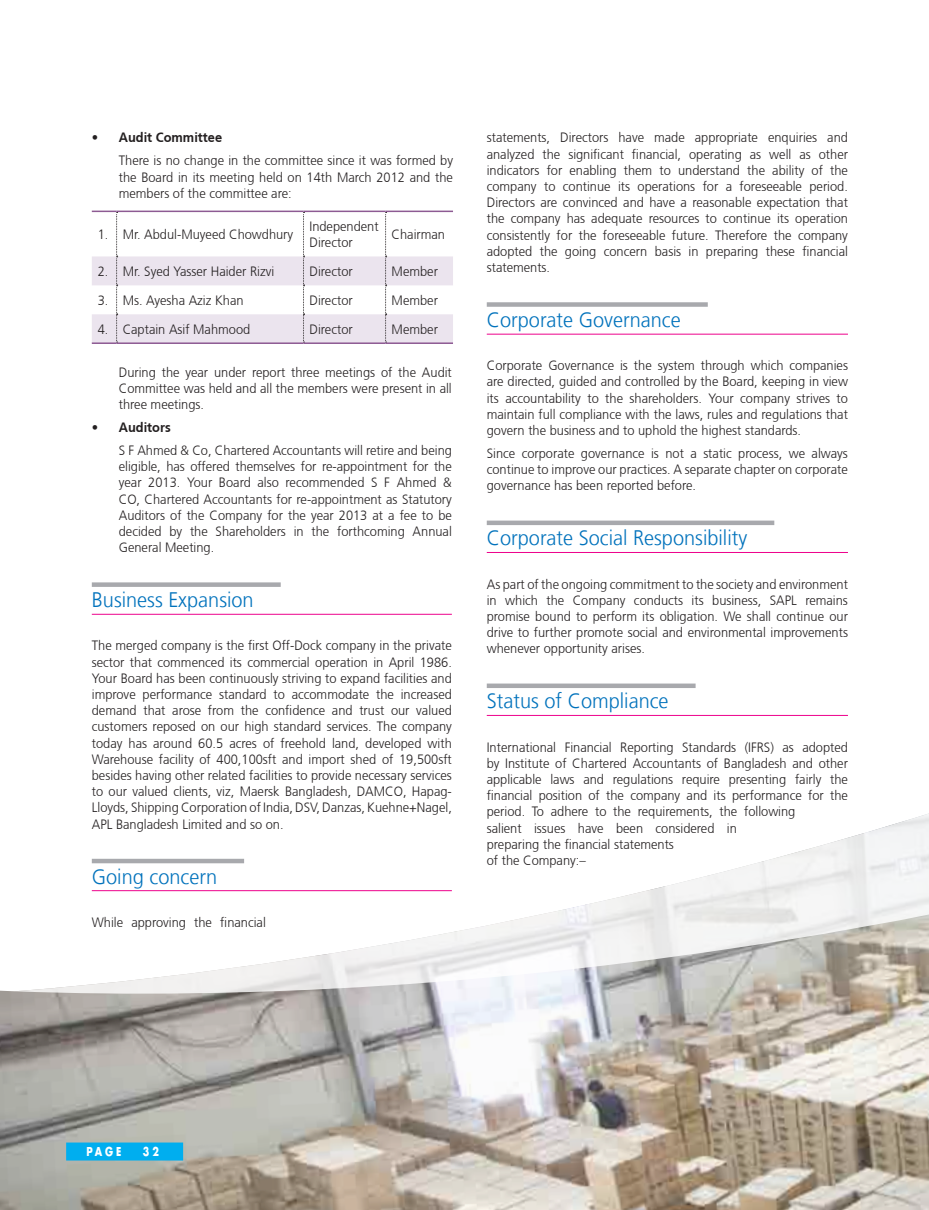
<style>
.page{position:relative;width:929px;height:1210px;background:#fff}
.page>*{position:absolute;margin:0;border:0;box-sizing:border-box;transform-origin:0 0}
.t1{font:300 21px "Frutiger LT";color:#0072bc;scale:.95 1}
.t2{font:300 13.5px/16.2px "Frutiger CE";color:#231f20;text-align:justify;scale:.95 1}
.t3{font:700 13.5px "Frutiger CE";color:#231f20;scale:.95 1}
.t4{font:700 12px "Futura LT";color:#fff;scale:.8 1}
</style>
<div class="page">
<img style="left:0;top:990px;width:929px;height:220px">
<div style="left:66px;top:1142px;width:117px;height:18px;background:#00aeef"></div>
<svg style="left:15px;top:520px;width:914px;height:475px"></svg>
<div style="left:92px;top:582px;width:189px;height:5px;background:#a8a9ad"></div>
<hr style="left:92px;top:614px;width:360px;height:1px;background:#ed028c">
<hr style="left:92px;top:859px;width:152px;height:4px;background:#a8a9ad">
<hr style="left:92px;top:890px;width:360px;height:1px;background:#ed028c">
<svg style="left:92px;top:211px;width:361px;height:131px"></svg>
<hr style="left:117px;top:211px;width:186px;height:1px;background:#8d5a93">
<hr style="left:303px;top:211px;width:83px;height:1px;background:#8d5a93">
<hr style="left:386px;top:211px;width:67px;height:1px;background:#8d5a93">
<hr style="left:92px;top:342px;width:25px;height:2px;background:#8d5a93">
<hr style="left:117px;top:342px;width:186px;height:2px;background:#8d5a93">
<hr style="left:303px;top:342px;width:83px;height:2px;background:#8d5a93">
<hr style="left:386px;top:342px;width:67px;height:2px;background:#8d5a93">
<div style="left:487px;top:302px;width:221px;height:5px;background:#a8a9ad"></div>
<hr style="left:487px;top:334px;width:361px;height:1px;background:#ed028c">
<div style="left:487px;top:520px;width:287px;height:5px;background:#a8a9ad"></div>
<hr style="left:487px;top:552px;width:361px;height:1px;background:#ed028c">
<div style="left:487px;top:683px;width:208px;height:5px;background:#a8a9ad"></div>
<hr style="left:487px;top:715px;width:361px;height:1px;background:#ed028c">
<p class="t3" style="left:92px;top:130px;width:139px">• Audit Committee</p>
<p class="t2" style="left:119px;top:152px;width:353px">There is no change in the committee since it was formed by the Board in its meeting held on 14th March 2012 and the members of the committee are:</p>
<p class="t2" style="left:98px;top:226px;width:207px">1. Mr. Abdul-Muyeed Chowdhury</p>
<p class="t2" style="left:309px;top:218px;width:74px">Independent<br>Director</p>
<p class="t2" style="left:392px;top:226px;width:58px">Chairman</p>
<p class="t2" style="left:98px;top:263px;width:187px">2. Mr. Syed Yasser Haider Rizvi</p>
<p class="t2" style="left:309px;top:263px;width:47px">Director</p>
<p class="t2" style="left:392px;top:263px;width:50px">Member</p>
<p class="t2" style="left:98px;top:292px;width:155px">3. Ms. Ayesha Aziz Khan</p>
<p class="t2" style="left:309px;top:292px;width:47px">Director</p>
<p class="t2" style="left:392px;top:292px;width:50px">Member</p>
<p class="t2" style="left:98px;top:321px;width:162px">4. Captain Asif Mahmood</p>
<p class="t2" style="left:309px;top:321px;width:47px">Director</p>
<p class="t2" style="left:392px;top:321px;width:50px">Member</p>
<p class="t2" style="left:119px;top:364px;width:352px">During the year under report three meetings of the Audit Committee was held and all the members were present in all three meetings.</p>
<p class="t3" style="left:92px;top:419px;width:85px">• Auditors</p>
<p class="t2" style="left:119px;top:442px;width:352px">S F Ahmed &amp; Co, Chartered Accountants will retire and being eligible, has offered themselves for re-appointment for the year 2013. Your Board also recommended S F Ahmed &amp; CO, Chartered Accountants for re-appointment as Statutory Auditors of the Company for the year 2013 at a fee to be decided by the Shareholders in the forthcoming Annual General Meeting.</p>
<h1 class="t1" style="left:92px;top:588px;width:172px">Business Expansion</h1>
<p class="t2" style="left:92px;top:637px;width:380px">The merged company is the first Off-Dock company in the private sector that commenced its commercial operation in April 1986.<br>Your Board has been continuously striving to expand facilities and improve performance standard to accommodate the increased demand that arose from the confidence and trust our valued customers reposed on our high standard services. The company today has around 60.5 acres of freehold land, developed with Warehouse facility of 400,100sft and import shed of 19,500sft besides having other related facilities to provide necessary services to our valued clients, viz, Maersk Bangladesh, DAMCO, Hapag-Lloyds, Shipping Corporation of India, DSV, Danzas, Kuehne+Nagel, APL Bangladesh Limited and so on.</p>
<h1 class="t1" style="left:92px;top:864px;width:133px">Going concern</h1>
<p class="t2" style="left:92px;top:914px;width:185px">While approving the financial</p>
<p class="t2" style="left:487px;top:130px;width:382px">statements, Directors have made appropriate enquiries and analyzed the significant financial, operating as well as other indicators for enabling them to understand the ability of the company to continue its operations for a foreseeable period.<br>Directors are convinced and have a reasonable expectation that the company has adequate resources to continue its operation consistently for the foreseeable future. Therefore the company adopted the going concern basis in preparing these financial statements.</p>
<h1 class="t1" style="left:487px;top:308px;width:206px">Corporate Governance</h1>
<p class="t2" style="left:487px;top:357px;width:382px">Corporate Governance is the system through which companies are directed, guided and controlled by the Board, keeping in view its accountability to the shareholders. Your company strives to maintain full compliance with the laws, rules and regulations that govern the business and to uphold the highest standards.</p>
<p class="t2" style="left:487px;top:445px;width:382px">Since corporate governance is not a static process, we always continue to improve our practices. A separate chapter on corporate governance has been reported before.</p>
<h1 class="t1" style="left:487px;top:526px;width:276px">Corporate Social Responsibility</h1>
<p class="t2" style="left:487px;top:575px;width:382px">As part of the ongoing commitment to the society and environment in which the Company conducts its business, SAPL remains promise bound to perform its obligation. We shall continue our drive to further promote social and environmental improvements whenever opportunity arises.</p>
<h1 class="t1" style="left:487px;top:689px;width:193px">Status of Compliance</h1>
<p class="t2" style="left:487px;top:738px;width:382px;text-align:left">International Financial Reporting Standards (IFRS) as adopted by Institute of Chartered Accountants of Bangladesh and other applicable laws and regulations require presenting fairly the financial position of the company and its performance for the period. To adhere to the requirements, the following<br>salient issues have been considered in<br>preparing the financial statements<br>of the Company:–</p>
<p class="t4" style="left:86px;top:1143px;width:45px">Page</p>
<p class="t4" style="left:143px;top:1143px;width:22px">3 2</p>
</div>
